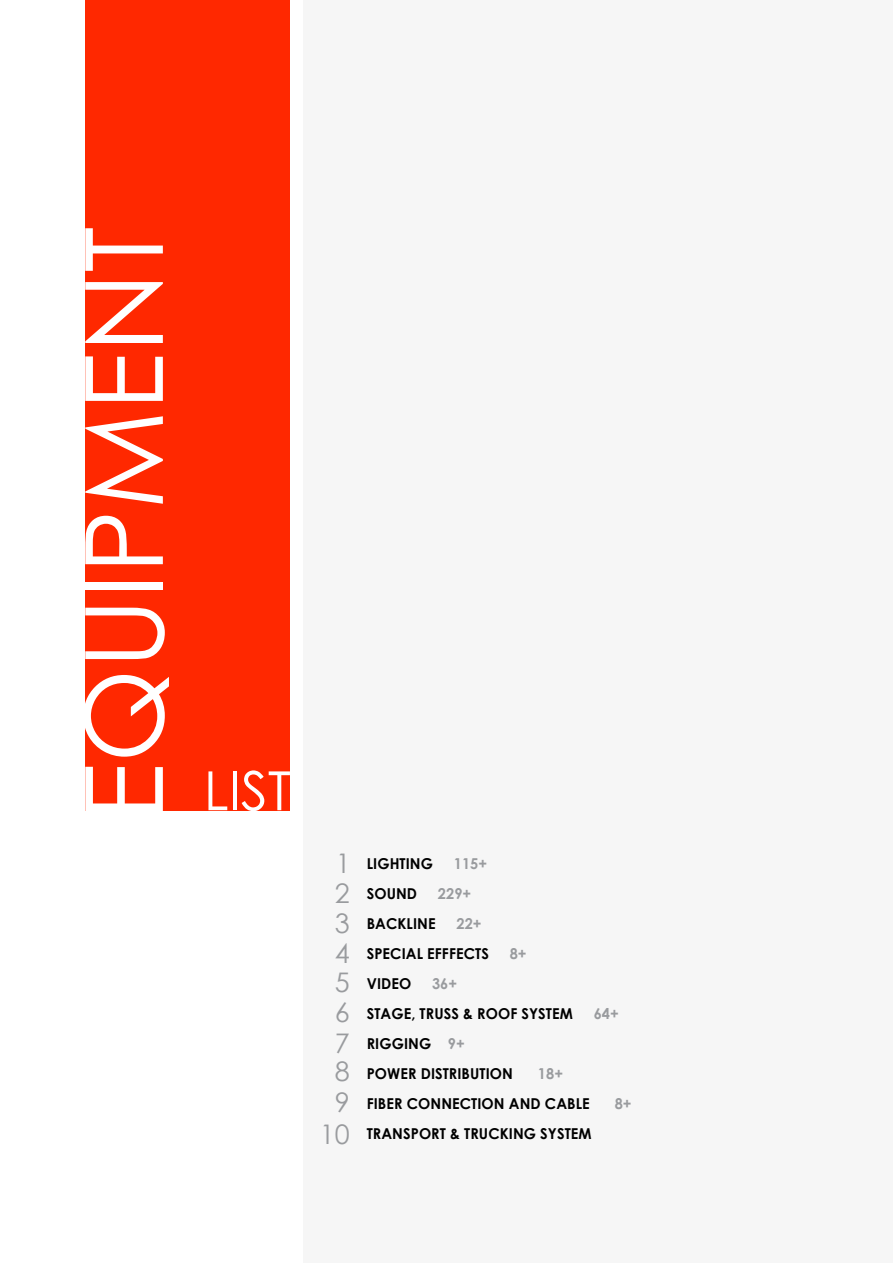
<style>
.page{position:relative;width:893px;height:1263px;background:#fff}
.page>*{position:absolute;margin:0;border:0;box-sizing:border-box;transform-origin:0 0}
.t1{font:108px "Century Gothic";color:#fff}
.t2{font:54px "Century Gothic";color:#fff}
.t3{font:27px/29.7px "Century Gothic";color:#999b9e;text-align:justify}
.t4{font:700 15px/30px "Century Gothic";letter-spacing:.005em;color:#000}
.t5{font:700 15px "Century Gothic";letter-spacing:.005em;color:#999b9e}
.s1{color:#999b9e}
</style>
<div class="page">
<div style="left:303px;top:0;width:590px;height:1263px;background:#f6f6f6"></div>
<div style="left:86px;top:0;width:204px;height:810px;background:#ff2800"></div>
<h1 class="t1" style="left:48px;top:821px;width:596px;rotate:-90deg">EQUIPMENT</h1>
<h2 class="t2" style="left:204px;top:753px;width:89px">LIST</h2>
<h3 class="t3" style="left:335px;top:848px;width:17px">1<br>2<br>3<br>4<br>5<br>6<br>7<br>8</h3>
<h3 class="t3" style="left:320px;top:1086px;width:31px;line-height:31.5px;text-align:center">9<br>10</h3>
<p class="t4" style="left:367px;top:848px;width:68px">LIGHTING</p>
<p class="t5" style="left:454px;top:852px;width:35px">115+</p>
<p class="t4" style="left:367px;top:878px;width:52px">SOUND</p>
<p class="t5" style="left:438px;top:882px;width:35px">229+</p>
<p class="t4" style="left:367px;top:908px;width:70px">BACKLINE</p>
<p class="t5" style="left:456px;top:912px;width:27px">22+</p>
<p class="t4" style="left:367px;top:938px;width:124px">SPECIAL EFFFECTS</p>
<p class="t5" style="left:510px;top:942px;width:18px">8+</p>
<p class="t4" style="left:367px;top:968px;width:46px">VIDEO</p>
<p class="t5" style="left:432px;top:972px;width:27px">36+</p>
<p class="t4" style="left:367px;top:998px;width:208px">STAGE, TRUSS &amp; ROOF SYSTEM</p>
<p class="t5" style="left:594px;top:1002px;width:27px">64+</p>
<p class="t4" style="left:367px;top:1028px;width:148px">RIGGING <span class="s1">9+<br></span>POWER DISTRIBUTION</p>
<p class="t5" style="left:538px;top:1062px;width:27px">18+</p>
<p class="t4" style="left:367px;top:1088px;width:224px">FIBER CONNECTION AND CABLE</p>
<p class="t5" style="left:615px;top:1092px;width:18px">8+</p>
<p class="t4" style="left:367px;top:1118px;width:226px">TRANSPORT &amp; TRUCKING SYSTEM</p>
</div>
